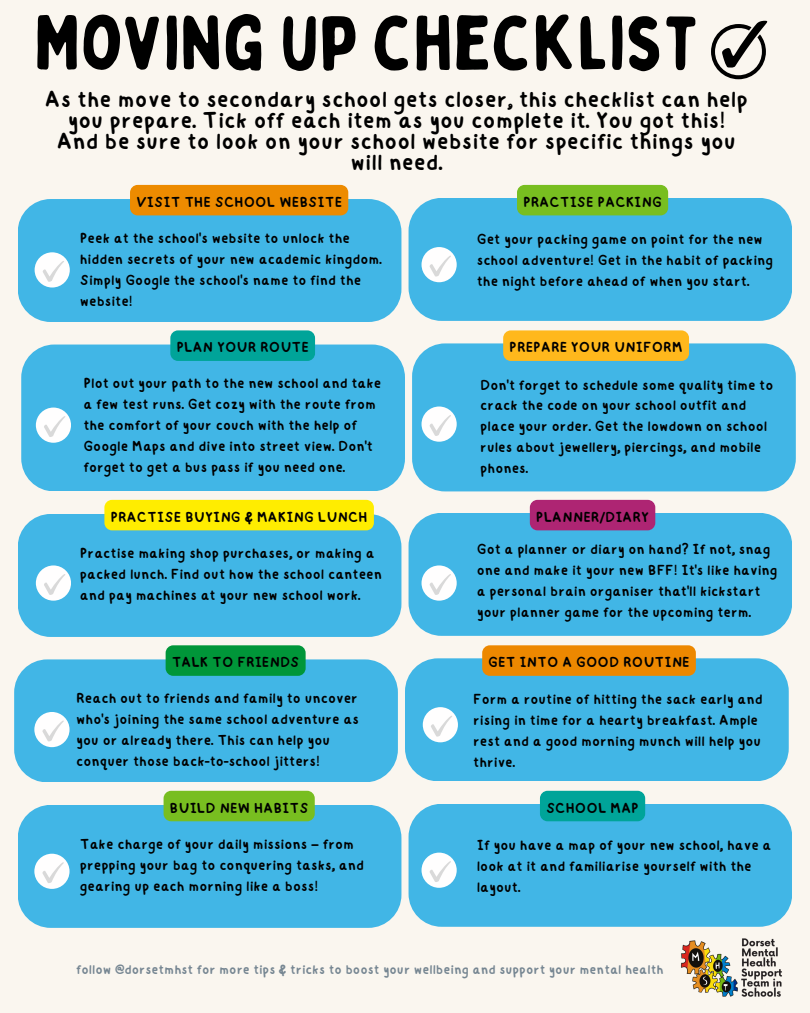
<style>
.page{position:relative;width:810px;height:1013px;background:#fff}
.page>*{position:absolute;margin:0;border:0;box-sizing:border-box;transform-origin:0 0}
.t1{font:76px "Bobby Jones Soft";color:#000}
.t2{font:24.1px/21px "happy";color:#000;text-align:center}
.t3{font:15.1px/21px "happy";color:#000}
.t4{font:14px "happy";color:#768692}
</style>
<div class="page">
<div style="left:0;top:0;width:810px;height:1012px;background:#faf6ef"></div>
<div style="left:18px;top:199px;width:383px;height:123px;background:#41b6e6;border-radius:33px"></div>
<div style="left:35px;top:252px;width:35px;height:35px;background:#fffefe;border-radius:50%"></div>
<div style="left:409px;top:198px;width:383px;height:123px;background:#41b6e6;border-radius:33px"></div>
<div style="left:21px;top:344px;width:384px;height:147px;background:#41b6e6;border-radius:33px"></div>
<div style="left:412px;top:343px;width:384px;height:148px;background:#41b6e6;border-radius:33px"></div>
<div style="left:18px;top:514px;width:383px;height:123px;background:#41b6e6;border-radius:33px"></div>
<div style="left:409px;top:513px;width:383px;height:123px;background:#41b6e6;border-radius:33px"></div>
<div style="left:14px;top:659px;width:384px;height:123px;background:#41b6e6;border-radius:33px"></div>
<div style="left:405px;top:658px;width:384px;height:123px;background:#41b6e6;border-radius:33px"></div>
<div style="left:18px;top:804px;width:383px;height:123px;background:#41b6e6;border-radius:33px"></div>
<div style="left:409px;top:803px;width:383px;height:123px;background:#41b6e6;border-radius:33px"></div>
<svg style="left:711px;top:21px;width:56px;height:58px"></svg>
<svg style="left:43px;top:261px;width:21px;height:21px"></svg>
<div style="left:130px;top:185px;width:218px;height:30px;background:#ed8b00"></div>
<div style="left:517px;top:185px;width:151px;height:30px;background:#78be20;border-radius:8px"></div>
<div style="left:170px;top:330px;width:145px;height:31px;background:#00a499;border-radius:8px"></div>
<div style="left:503px;top:330px;width:186px;height:31px;background:#ffb81c;border-radius:8px"></div>
<div style="left:104px;top:500px;width:270px;height:30px;background:#ffed00"></div>
<div style="left:530px;top:500px;width:125px;height:30px;background:#ae2573;border-radius:8px"></div>
<div style="left:166px;top:645px;width:140px;height:31px;background:#009639;border-radius:8px"></div>
<svg style="left:482px;top:645px;width:214px;height:31px;background:#eb8a05"></svg>
<div style="left:164px;top:790px;width:151px;height:31px;background:#78be20;border-radius:8px"></div>
<div style="left:540px;top:790px;width:105px;height:31px;background:#00a499;border-radius:8px"></div>
<div style="left:422px;top:247px;width:35px;height:35px;background:#fffefe;border-radius:50%"></div>
<svg style="left:429px;top:255px;width:23px;height:22px"></svg>
<div style="left:36px;top:407px;width:35px;height:36px;background:#fffefe;border-radius:50%"></div>
<svg style="left:44px;top:416px;width:21px;height:21px"></svg>
<div style="left:422px;top:406px;width:35px;height:35px;background:#fffefe;border-radius:50%"></div>
<svg style="left:429px;top:415px;width:22px;height:21px"></svg>
<div style="left:36px;top:565px;width:35px;height:35px;background:#fffefe;border-radius:50%"></div>
<svg style="left:44px;top:574px;width:21px;height:21px"></svg>
<div style="left:422px;top:565px;width:35px;height:35px;background:#fffefe;border-radius:50%"></div>
<svg style="left:429px;top:574px;width:22px;height:21px"></svg>
<div style="left:34px;top:712px;width:36px;height:35px;background:#fffefe;border-radius:50%"></div>
<svg style="left:42px;top:720px;width:22px;height:22px"></svg>
<div style="left:423px;top:707px;width:35px;height:35px;background:#fffefe;border-radius:50%"></div>
<svg style="left:431px;top:716px;width:21px;height:21px"></svg>
<div style="left:34px;top:853px;width:36px;height:35px;background:#fffefe;border-radius:50%"></div>
<svg style="left:42px;top:862px;width:22px;height:21px"></svg>
<div style="left:422px;top:852px;width:35px;height:35px;background:#fffefe;border-radius:50%"></div>
<svg style="left:429px;top:861px;width:22px;height:21px"></svg>
<img style="left:675px;top:926px;width:107px;height:71px">
<p class="t1" style="left:34px;top:-4px;width:664px">MOVING UP CHECKLIST</p>
<p class="t2" style="left:45px;top:85px;width:705px">As the move to secondary school gets closer, this checklist can help you prepare. Tick off each item as you complete it. You got this!<br>And be sure to look on your school website for specific things you will need.</p>
<h2 class="t3" style="left:136px;top:189px;width:208px">VISIT THE SCHOOL WEBSITE</h2>
<h3 class="t3" style="left:523px;top:189px;width:141px">PRACTISE PACKING</h3>
<h1 class="t3" style="left:80px;top:225px;width:304px">Peek at the school's website to unlock the hidden secrets of your new academic kingdom.<br>Simply Google the school's name to find the website!</h1>
<p class="t3" style="left:477px;top:226px;width:298px">Get your packing game on point for the new school adventure! Get in the habit of packing the night before ahead of when you start.</p>
<p class="t3" style="left:176px;top:334px;width:134px">PLAN YOUR ROUTE</p>
<h3 class="t3" style="left:509px;top:334px;width:175px">PREPARE YOUR UNIFORM</h3>
<h3 class="t3" style="left:83px;top:371px;width:300px">Plot out your path to the new school and take a few test runs. Get cozy with the route from the comfort of your couch with the help of Google Maps and dive into street view. Don't forget to get a bus pass if you need one.</h3>
<p class="t3" style="left:480px;top:372px;width:295px">Don't forget to schedule some quality time to crack the code on your school outfit and place your order. Get the lowdown on school rules about jewellery, piercings, and mobile phones.</p>
<h3 class="t3" style="left:110px;top:504px;width:259px">PRACTISE BUYING &amp; MAKING LUNCH</h3>
<p class="t3" style="left:536px;top:504px;width:115px">PLANNER/DIARY</p>
<p class="t3" style="left:80px;top:540px;width:304px">Practise making shop purchases, or making a packed lunch. Find out how the school canteen and pay machines at your new school work.</p>
<p class="t3" style="left:477px;top:536px;width:302px">Got a planner or diary on hand? If not, snag one and make it your new BFF! It's like having a personal brain organiser that'll kickstart your planner game for the upcoming term.</p>
<h3 class="t3" style="left:172px;top:649px;width:129px">TALK TO FRIENDS</h3>
<p class="t3" style="left:488px;top:649px;width:203px">GET INTO A GOOD ROUTINE</p>
<p class="t3" style="left:76px;top:685px;width:284px">Reach out to friends and family to uncover who's joining the same school adventure as you or already there. This can help you conquer those back-to-school jitters!</p>
<p class="t3" style="left:170px;top:795px;width:141px">BUILD NEW HABITS</p>
<p class="t3" style="left:473px;top:686px;width:291px">Form a routine of hitting the sack early and rising in time for a hearty breakfast. Ample rest and a good morning munch will help you thrive.</p>
<h3 class="t3" style="left:546px;top:795px;width:95px">SCHOOL MAP</h3>
<p class="t3" style="left:80px;top:831px;width:286px">Take charge of your daily missions – from prepping your bag to conquering tasks, and gearing up each morning like a boss!</p>
<h3 class="t3" style="left:477px;top:832px;width:296px">If you have a map of your new school, have a look at it and familiarise yourself with the layout.</h3>
<p class="t4" style="left:76px;top:956px;width:589px">follow @dorsetmhst for more tips &amp; tricks to boost your wellbeing and support your mental health</p>
</div>
